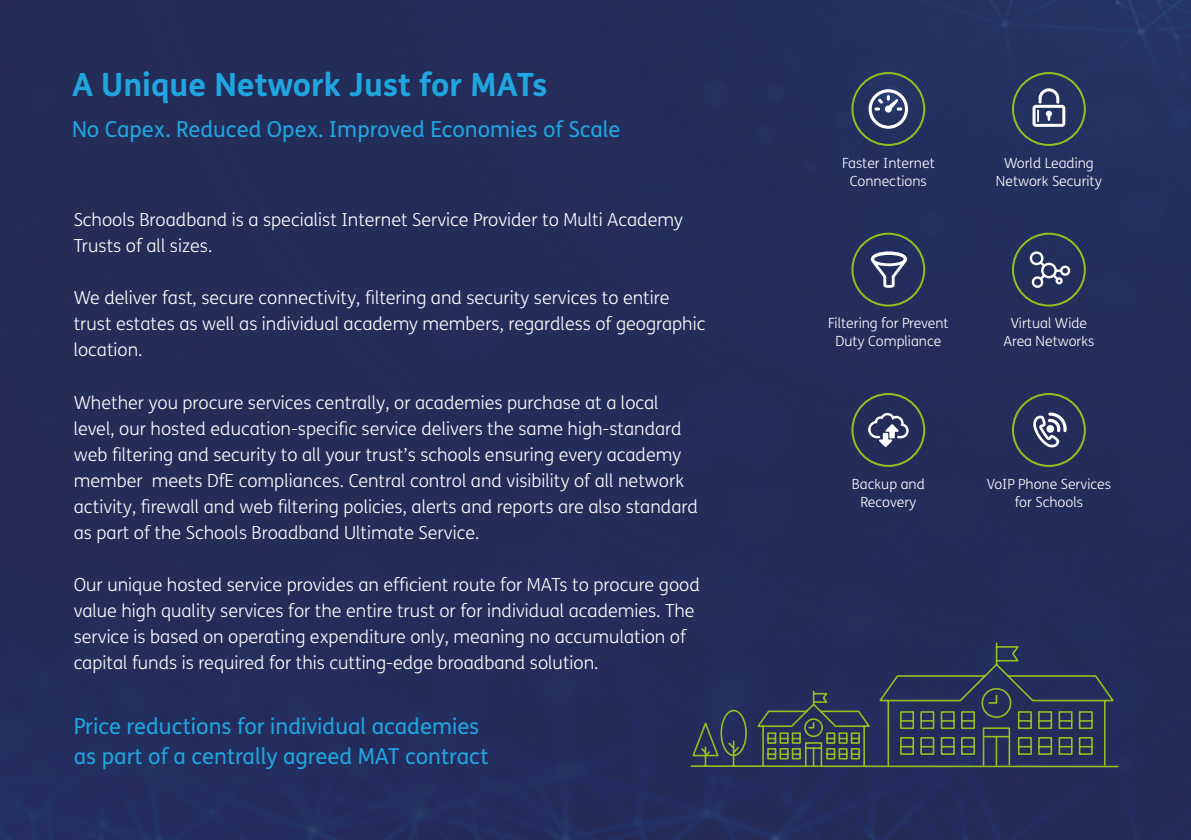
<style>
.page{position:relative;width:1191px;height:840px;background:#fff}
.page>*{position:absolute;margin:0;border:0;box-sizing:border-box;transform-origin:0 0}
.t1{font:700 32px "FS Me";color:#20a5df}
.t2{font:22px/30px "FS Me";color:#20a5df}
.t3{font:300 18px/26px "FS Me";color:#fff}
.t4{font:300 14px/18px "FS Me";color:#fff;text-align:center}
</style>
<div class="page">
<div style="left:0;top:0;width:1191px;height:839px;background:#242d5a"></div>
<svg style="left:689px;top:641px;width:430px;height:126px"></svg>
<div style="left:851px;top:72px;width:74px;height:74px;border:2px solid #93c01f;border-radius:50%"></div>
<div style="left:1012px;top:72px;width:73px;height:74px;border:2px solid #93c01f;border-radius:50%"></div>
<div style="left:851px;top:232px;width:74px;height:74px;border:2px solid #93c01f;border-radius:50%"></div>
<div style="left:1012px;top:232px;width:73px;height:74px;border:2px solid #93c01f;border-radius:50%"></div>
<div style="left:851px;top:393px;width:74px;height:73px;border:2px solid #93c01f;border-radius:50%"></div>
<div style="left:1012px;top:393px;width:73px;height:73px;border:2px solid #93c01f;border-radius:50%"></div>
<svg style="left:1032px;top:88px;width:33px;height:39px"></svg>
<svg style="left:868px;top:89px;width:40px;height:40px"></svg>
<svg style="left:870px;top:251px;width:37px;height:37px"></svg>
<svg style="left:1029px;top:250px;width:41px;height:38px"></svg>
<svg style="left:868px;top:412px;width:41px;height:35px"></svg>
<svg style="left:1033px;top:412px;width:34px;height:35px"></svg>
<h1 class="t1" style="left:72px;top:60px;width:477px">A Unique Network Just for MATs</h1>
<p class="t2" style="left:72px;top:115px;width:550px">No Capex. Reduced Opex. Improved Economies of Scale</p>
<p class="t3" style="left:74px;top:207px;width:610px">Schools Broadband is a specialist Internet Service Provider to Multi Academy<br>Trusts of all sizes.</p>
<p class="t3" style="left:74px;top:285px;width:633px">We deliver fast, secure connectivity, filtering and security services to entire trust estates as well as individual academy members, regardless of geographic location.</p>
<p class="t3" style="left:74px;top:389px;width:625px">Whether you procure services centrally, or academies purchase at a local level, our hosted education-specific service delivers the same high-standard web filtering and security to all your trust’s schools ensuring every academy member meets DfE compliances. Central control and visibility of all network activity, firewall and web filtering policies, alerts and reports are also standard as part of the Schools Broadband Ultimate Service.</p>
<p class="t3" style="left:74px;top:571px;width:627px">Our unique hosted service provides an efficient route for MATs to procure good value high quality services for the entire trust or for individual academies. The service is based on operating expenditure only, meaning no accumulation of capital funds is required for this cutting-edge broadband solution.</p>
<p class="t2" style="left:74px;top:710px;width:416px">Price reductions for individual academies as part of a centrally agreed MAT contract</p>
<p class="t4" style="left:842px;top:154px;width:94px">Faster Internet<br>Connections</p>
<p class="t4" style="left:996px;top:154px;width:107px">World Leading<br>Network Security</p>
<p class="t4" style="left:828px;top:314px;width:122px">Filtering for Prevent<br>Duty Compliance</p>
<p class="t4" style="left:1003px;top:314px;width:93px">Virtual Wide<br>Area Networks</p>
<p class="t4" style="left:852px;top:475px;width:74px">Backup and<br>Recovery</p>
<p class="t4" style="left:986px;top:475px;width:126px">VoIP Phone Services for Schools</p>
</div>
